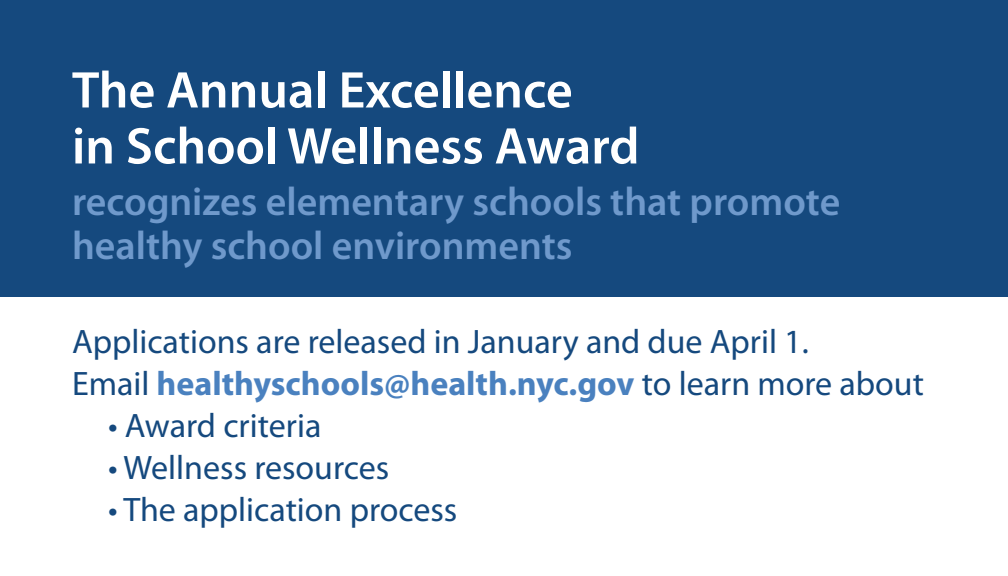
<style>
.page{position:relative;width:1008px;height:576px;background:#fff}
.page>*{position:absolute;margin:0;border:0;box-sizing:border-box;transform-origin:0 0}
.t1{font:600 52px/56px "Myriad Pro";color:#fff}
.t2{font:600 40px/44px "Myriad Pro";color:#6f99cb}
.t3{font:34px/42px "Myriad Pro";color:#15497e}
.s1{font-weight:700;color:#4a81bf}
</style>
<div class="page">
<div style="left:0;top:0;width:1008px;height:297px;background:#15497e"></div>
<h1 class="t1" style="left:72px;top:61px;width:569px">The Annual Excellence<br>in School Wellness Award</h1>
<p class="t2" style="left:72px;top:179px;width:770px">recognizes elementary schools that promote healthy school environments</p>
<p class="t3" style="left:72px;top:320px;width:853px">Applications are released in January and due April 1.<br>Email <span class="s1">healthyschools@health.nyc.gov</span> to learn more about</p>
<p class="t3" style="left:108px;top:404px;width:215px">• Award criteria</p>
<p class="t3" style="left:108px;top:446px;width:283px">• Wellness resources</p>
<p class="t3" style="left:108px;top:488px;width:351px">• The application process</p>
</div>
